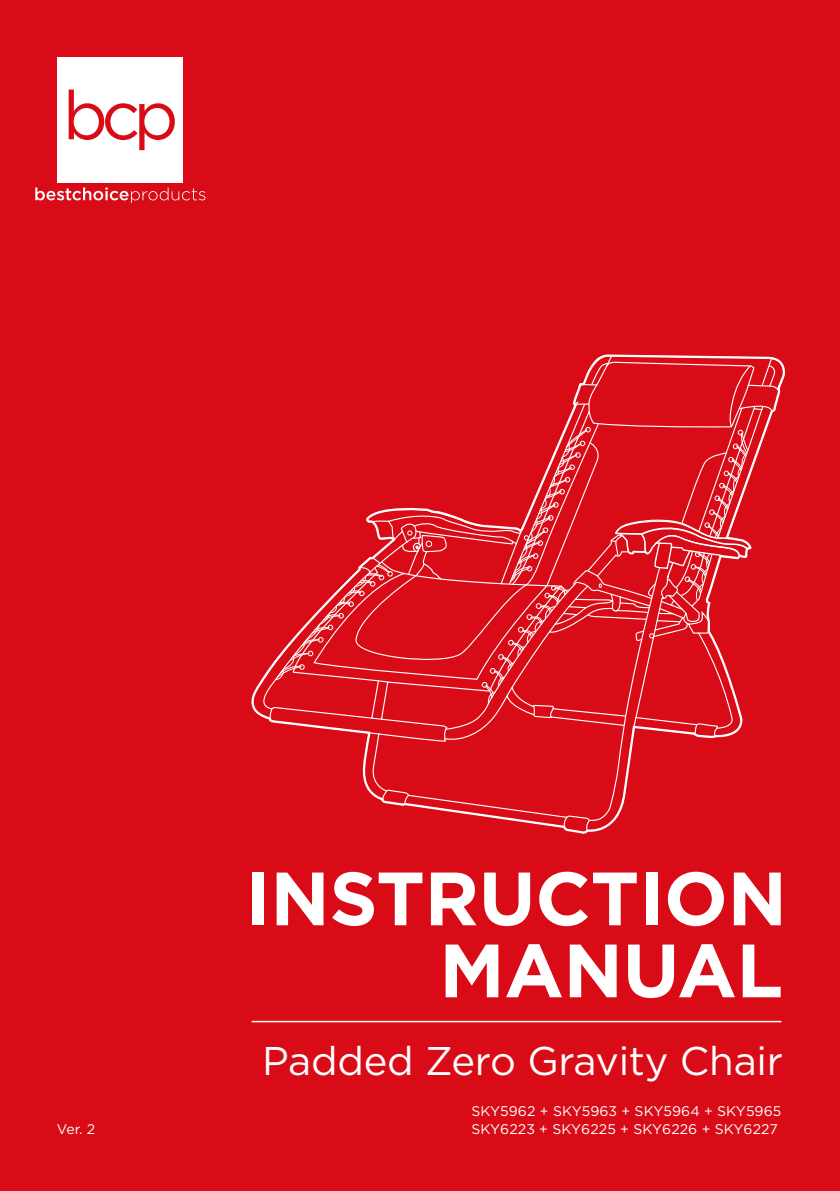
<style>
.page{position:relative;width:840px;height:1191px;background:#d90b17}
.page>*{position:absolute;margin:0;border:0;box-sizing:border-box;transform-origin:0 0}
.t1{font:700 75.2px/72px "Gotham";letter-spacing:-.005em;color:#fff;text-align:right}
.t2{font:40px "Gotham";letter-spacing:-.005em;color:#fff}
.t3{font:14px/18.8px "Gotham";letter-spacing:.005em;color:#fff}
</style>
<div class="page">
<div style="left:58px;top:57px;width:125px;height:126px;background:#fff"></div>
<svg style="left:69px;top:90px;width:106px;height:60px"></svg>
<svg style="left:35px;top:187px;width:170px;height:16px"></svg>
<hr style="left:252px;top:1021px;width:529px;height:1px;background:#fff">
<svg style="left:251px;top:360px;width:534px;height:474px"></svg>
<svg style="left:253px;top:354px;width:526px;height:388px"></svg>
<p class="t3" style="left:57px;top:1120px;width:40px">Ver. 2</p>
<h1 class="t1" style="left:245px;top:862px;width:543px">INSTRUCTION<br>MANUAL</h1>
<h2 class="t2" style="left:262px;top:1035px;width:522px">Padded Zero Gravity Chair</h2>
<p class="t3" style="left:471px;top:1101px;width:311px">SKY5962 + SKY5963 + SKY5964 + SKY5965<br>SKY6223 + SKY6225 + SKY6226 + SKY6227</p>
</div>
